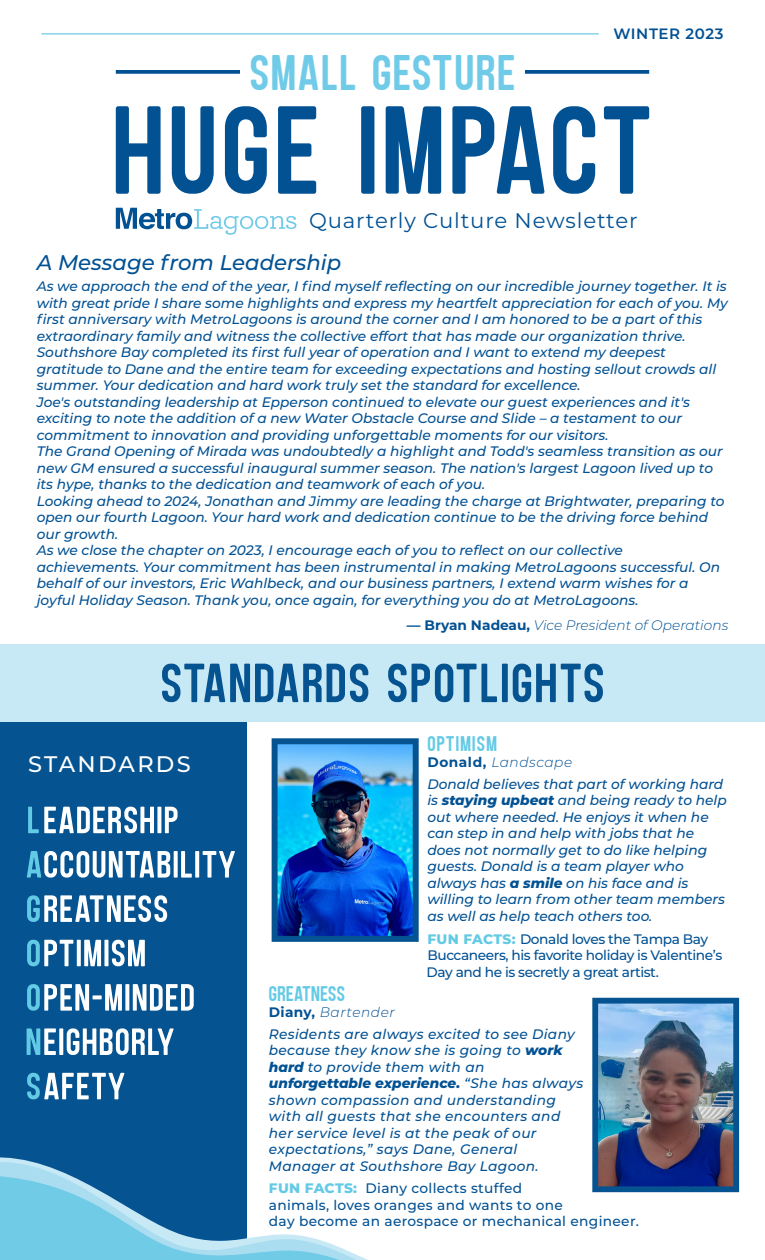
<style>
.page{position:relative;width:765px;height:1260px;background:#fff}
.page>*{position:absolute;margin:0;border:0;box-sizing:border-box;transform-origin:0 0}
.t1{font:125px "Zaio";letter-spacing:.04em;color:#025193}
.t2{font:55px "Zaio";letter-spacing:.04em;color:#055390}
.t3{font:50px "Zaio";letter-spacing:.04em;color:#70cbe8}
.t4{font:500 22.5px "Montserrat";letter-spacing:.1em;color:#fff}
.t5{font:21.25px "Montserrat";letter-spacing:.04em;color:#025193}
.t6{font:italic 500 21.25px "Montserrat";color:#025193}
.t7{font:21.25px "Zaio";letter-spacing:.025em;color:#63cae6}
.t8{font:21.25px "Zaio";letter-spacing:.06em;color:#63cae6}
.t9{font:600 15px "Montserrat";letter-spacing:.04em;color:#025193}
.t10{font:italic 500 13.75px/16.5px "Montserrat";color:#025193}
.t11{font:italic 500 13.75px/16.5px "Montserrat";letter-spacing:.025em;color:#025193}
.t12{font:500 13.75px/16.5px "Montserrat";letter-spacing:-.03em;color:#025193}
.t13{font:500 13.75px/16.5px "Montserrat";letter-spacing:.025em;color:#025193}
.t14{font:italic 300 13.75px "Montserrat";color:#025193}
.s1{font-weight:700;font-style:normal}
.s2{font-weight:300}
.s3{font-weight:800}
.s4{font-weight:800;color:#63cae6}
</style>
<div class="page">
<div style="left:0;top:683px;width:247px;height:577px;background:#055390"></div>
<svg style="left:116px;top:208px;width:180px;height:27px"></svg>
<svg style="left:525px;top:70px;width:124px;height:4px"></svg>
<svg style="left:116px;top:70px;width:124px;height:4px"></svg>
<hr style="left:41px;top:33px;width:558px;height:2px;background:#70cbe8">
<svg style="left:28px;top:807px;width:126px;height:26px"></svg>
<svg style="left:157px;top:807px;width:4px;height:26px"></svg>
<svg style="left:165px;top:807px;width:13px;height:26px"></svg>
<svg style="left:27px;top:851px;width:143px;height:27px"></svg>
<svg style="left:174px;top:851px;width:4px;height:27px"></svg>
<svg style="left:181px;top:851px;width:11px;height:27px"></svg>
<svg style="left:195px;top:851px;width:4px;height:27px"></svg>
<svg style="left:203px;top:851px;width:32px;height:27px"></svg>
<svg style="left:27px;top:895px;width:140px;height:27px"></svg>
<svg style="left:27px;top:940px;width:46px;height:26px"></svg>
<svg style="left:77px;top:940px;width:4px;height:26px"></svg>
<svg style="left:84px;top:940px;width:17px;height:26px"></svg>
<svg style="left:104px;top:940px;width:4px;height:26px"></svg>
<svg style="left:112px;top:940px;width:33px;height:26px"></svg>
<svg style="left:27px;top:984px;width:95px;height:27px"></svg>
<svg style="left:125px;top:984px;width:4px;height:27px"></svg>
<svg style="left:133px;top:984px;width:61px;height:27px"></svg>
<svg style="left:27px;top:1028px;width:29px;height:27px"></svg>
<svg style="left:59px;top:1028px;width:4px;height:27px"></svg>
<svg style="left:67px;top:1028px;width:107px;height:27px"></svg>
<svg style="left:27px;top:1073px;width:97px;height:26px"></svg>
<img style="left:272px;top:738px;width:147px;height:204px">
<div style="left:0;top:645px;width:765px;height:77px;background:#c7e8f5"></div>
<img style="left:592px;top:998px;width:147px;height:194px">
<svg style="left:0;top:1157px;width:69px;height:18px"></svg>
<svg style="left:0;top:1175px;width:368px;height:85px"></svg>
<div style="left:0;top:1254px;width:148px;height:6px;background:#70cbe7"></div>
<p class="t9" style="left:613px;top:23px;width:112px">WINTER 2023</p>
<h3 class="t3" style="left:250px;top:45px;width:267px">SMALL GESTURE</h3>
<h1 class="t1" style="left:113px;top:82px;width:541px">HUGE IMPACT</h1>
<h3 class="t5" style="left:309px;top:206px;width:330px">Quarterly Culture Newsletter</h3>
<h3 class="t6" style="left:37px;top:247px;width:306px">A Message from Leadership</h3>
<p class="t10" style="left:37px;top:278px;width:693px">As we approach the end of the year, I find myself reflecting on our incredible journey together. It is with great pride I share some highlights and express my heartfelt appreciation for each of you. My first anniversary with MetroLagoons is around the corner and I am honored to be a part of this extraordinary family and witness the collective effort that has made our organization thrive.<br>Southshore Bay completed its first full year of operation and I want to extend my deepest gratitude to Dane and the entire team for exceeding expectations and hosting sellout crowds all summer. Your dedication and hard work truly set the standard for excellence.<br>Joe's outstanding leadership at Epperson continued to elevate our guest experiences and it's exciting to note the addition of a new Water Obstacle Course and Slide – a testament to our commitment to innovation and providing unforgettable moments for our visitors.<br>The Grand Opening of Mirada was undoubtedly a highlight and Todd's seamless transition as our new GM ensured a successful inaugural summer season. The nation's largest Lagoon lived up to its hype, thanks to the dedication and teamwork of each of you.<br>Looking ahead to 2024, Jonathan and Jimmy are leading the charge at Brightwater, preparing to open our fourth Lagoon. Your hard work and dedication continue to be the driving force behind our growth.<br>As we close the chapter on 2023, I encourage each of you to reflect on our collective achievements. Your commitment has been instrumental in making MetroLagoons successful. On behalf of our investors, Eric Wahlbeck, and our business partners, I extend warm wishes for a joyful Holiday Season. Thank you, once again, for everything you do at MetroLagoons.</p>
<p class="t14" style="left:407px;top:616px;width:323px"><span class="s1">— Bryan Nadeau,</span> Vice President of Operations</p>
<h2 class="t2" style="left:161px;top:653px;width:445px">STANDARDS SPOTLIGHTS</h2>
<h3 class="t4" style="left:28px;top:749px;width:164px">STANDARDS</h3>
<h3 class="t8" style="left:427px;top:732px;width:71px">OPTIMISM</h3>
<p class="t10" style="left:427px;top:751px;width:297px;line-height:21.5px"><span class="s1">Donald,</span> <span class="s2">Landscape<br></span>Donald believes that part of working hard</p>
<p class="t10" style="left:427px;top:792px;width:301px">is <span class="s3">staying upbeat</span> and being ready to help out where needed. He enjoys it when he can step in and help with jobs that he does not normally get to do like helping guests. Donald is a team player who always has <span class="s3">a smile</span> on his face and is willing to learn from other team members as well as help teach others too.</p>
<p class="t12" style="left:427px;top:930px;width:297px"><span class="s4">FUN FACTS:</span> Donald loves the Tampa Bay<br>Buccaneers, his favorite holiday is Valentine’s<br>Day and he is secretly a great artist.</p>
<h3 class="t7" style="left:269px;top:982px;width:78px">GREATNESS</h3>
<p class="t11" style="left:269px;top:1001px;width:307px;line-height:21.5px"><span class="s1">Diany,</span> <span class="s2">Bartender<br></span>Residents are always excited to see Diany</p>
<p class="t11" style="left:269px;top:1041px;width:316px">because they know she is going to <span class="s3">work hard</span> to provide them with an <span class="s3">unforgettable experience.</span> “She has always shown compassion and understanding with all guests that she encounters and her service level is at the peak of our expectations,” says Dane, General Manager at Southshore Bay Lagoon.</p>
<p class="t13" style="left:269px;top:1180px;width:372px"><span class="s4">FUN FACTS:</span> Diany collects stuffed<br>animals, loves oranges and wants to one<br>day become an aerospace or mechanical engineer.</p>
</div>
